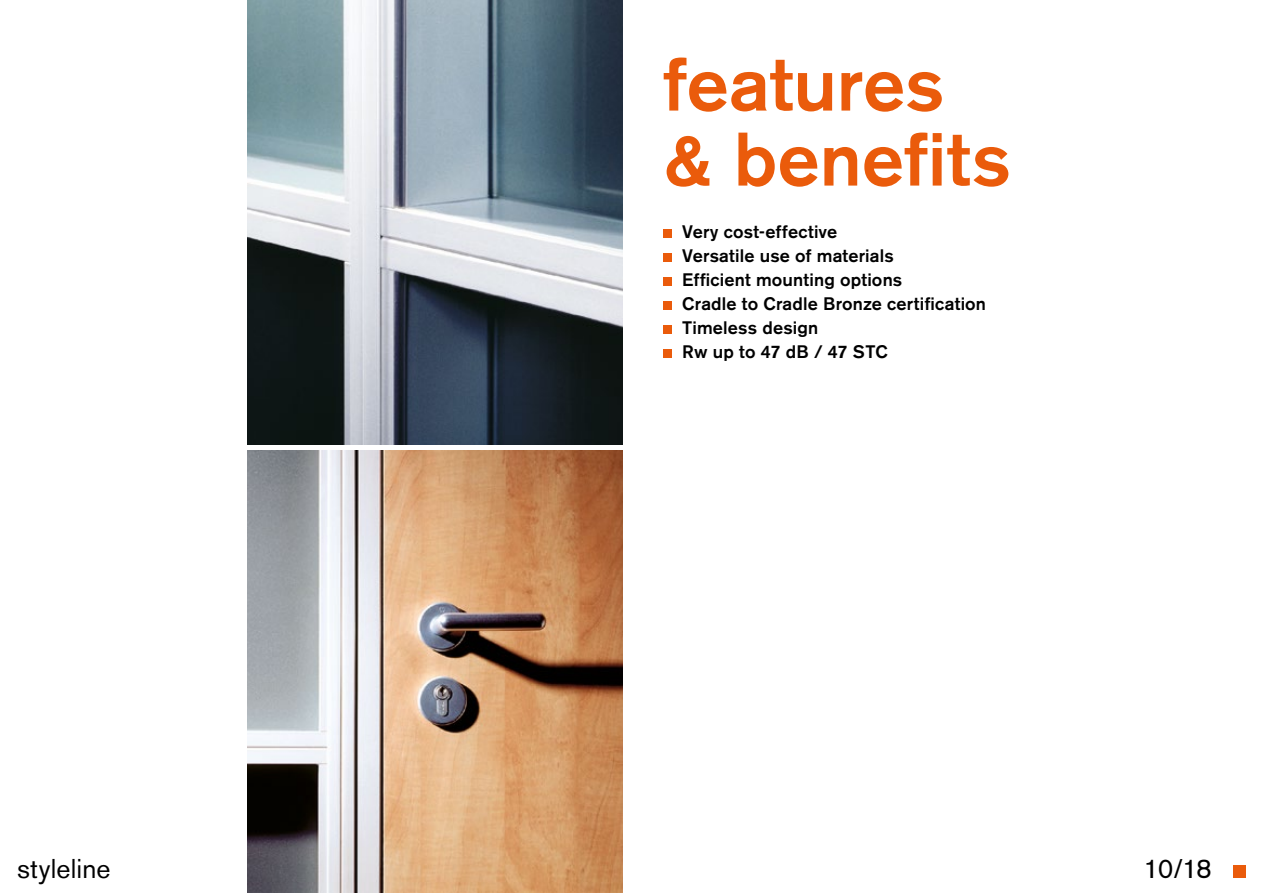
<style>
.page{position:relative;width:1263px;height:893px;background:#fff}
.page>*{position:absolute;margin:0;border:0;box-sizing:border-box;transform-origin:0 0}
.t1{font:500 75px/75px "Akzidenz Grotesk BE";color:#ea5b0b}
.t2{font:27px "Akzidenz Grotesk BE";letter-spacing:.01em;color:#000}
.t3{font:500 18px/24px "Akzidenz Grotesk BE";letter-spacing:.01em;color:#000}
</style>
<div class="page">
<img style="left:247px;top:451px;width:375px;height:442px">
<img style="left:247px;top:0;width:375px;height:444px">
<div style="left:1233px;top:865px;width:13px;height:13px;background:#ea5b0b"></div>
<div style="left:663px;top:230px;width:9px;height:8px;background:#ea5b0b"></div>
<div style="left:663px;top:254px;width:9px;height:8px;background:#ea5b0b"></div>
<div style="left:663px;top:278px;width:9px;height:8px;background:#ea5b0b"></div>
<div style="left:663px;top:302px;width:9px;height:8px;background:#ea5b0b"></div>
<div style="left:663px;top:326px;width:9px;height:8px;background:#ea5b0b"></div>
<div style="left:663px;top:350px;width:9px;height:8px;background:#ea5b0b"></div>
<h1 class="t1" style="left:663px;top:46px;width:349px">features &amp; benefits</h1>
<p class="t3" style="left:682px;top:220px;width:305px">Very cost-effective<br>Versatile use of materials<br>Efficient mounting options<br>Cradle to Cradle Bronze certification<br>Timeless design<br>Rw up to 47 dB / 47 STC</p>
<h2 class="t2" style="left:17px;top:852px;width:95px">styleline</h2>
<h2 class="t2" style="left:1143px;top:852px;width:70px">10/18</h2>
</div>
